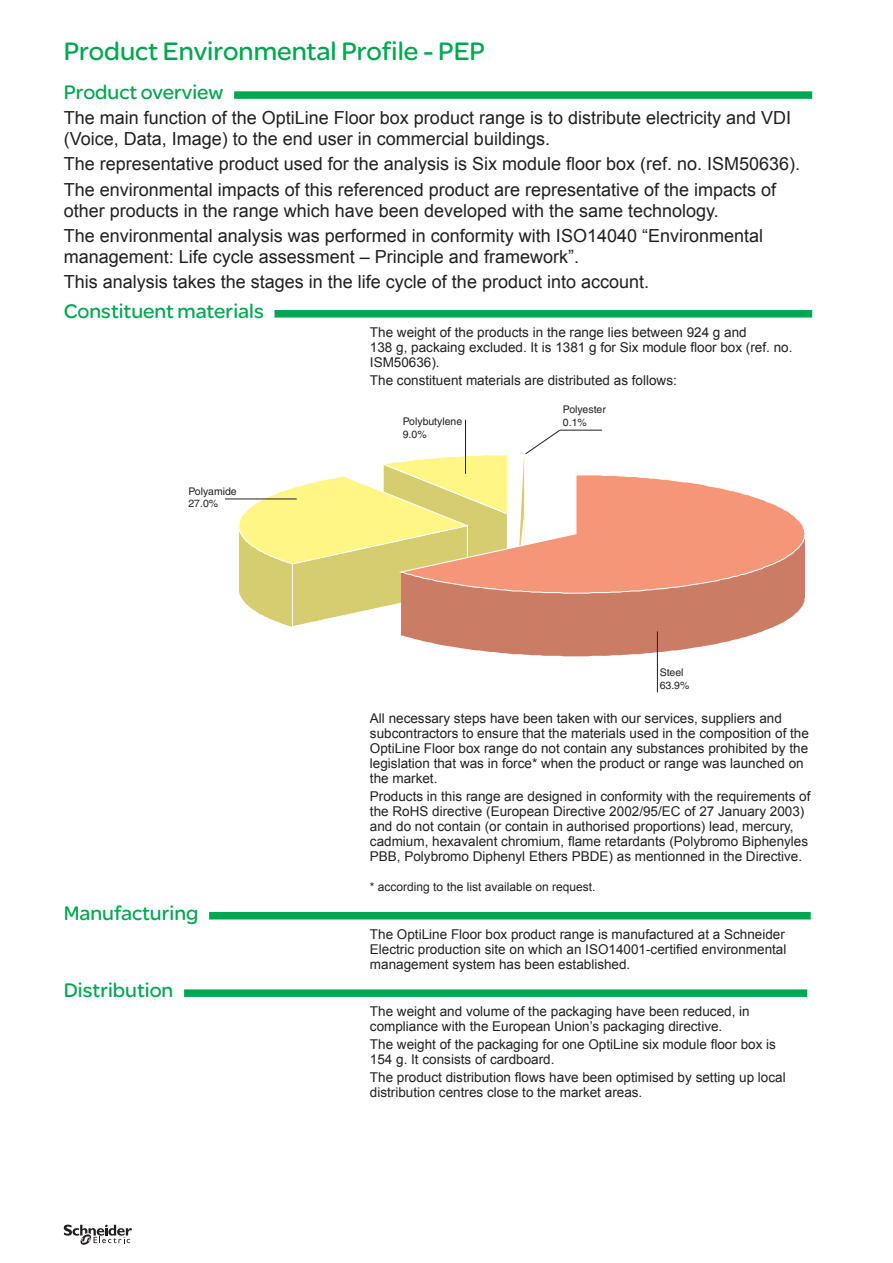
<style>
.page{position:relative;width:893px;height:1263px;background:#fff}
.page>*{position:absolute;margin:0;border:0;box-sizing:border-box;transform-origin:0 0}
.t1{font:27px "SE Optimist";color:#00a650}
.t2{font:21px "SE Optimist";color:#00a650}
.t3{font:18px/25.2px "Arial";color:#231f20}
.t4{font:13.5px/15px "Arial";color:#231f20}
.t5{font:12px "Arial";color:#231f20}
.t6{font:10.5px/12.6px "Helvetica";color:#231f20}
</style>
<div class="page">
<svg style="left:64px;top:1225px;width:68px;height:20px"></svg>
<div style="left:234px;top:91px;width:578px;height:8px;background:#00a650"></div>
<div style="left:274px;top:310px;width:538px;height:8px;background:#00a650"></div>
<div style="left:209px;top:912px;width:602px;height:8px;background:#00a650"></div>
<div style="left:184px;top:989px;width:623px;height:8px;background:#00a650"></div>
<svg style="left:238px;top:455px;width:269px;height:172px"></svg>
<svg style="left:401px;top:594px;width:404px;height:62px;fill:#cb7c64"></svg>
<svg style="left:399px;top:474px;width:406px;height:120px;background:#efaf88"></svg>
<hr style="left:225px;top:499px;width:72px;height:1px;background:#231f20">
<hr style="left:560px;top:430px;width:42px;height:1px;background:#231f20">
<hr style="left:657px;top:631px;width:1px;height:61px;background:#231f20">
<hr style="left:465px;top:420px;width:1px;height:54px;background:#231f20">
<svg style="left:518px;top:430px;width:42px;height:146px"></svg>
<h1 class="t1" style="left:64px;top:41px;width:423px">Product Environmental Profile - PEP</h1>
<h2 class="t2" style="left:64px;top:84px;width:161px">Product overview</h2>
<h3 class="t3" style="left:64px;top:107px;width:729px;line-height:21px">The main function of the OptiLine Floor box product range is to distribute electricity and VDI (Voice, Data, Image) to the end user in commercial buildings.</h3>
<h3 class="t3" style="left:64px;top:151px;width:738px">The representative product used for the analysis is Six module floor box (ref. no. ISM50636).<br>The environmental impacts of this referenced product are representative of the impacts of</h3>
<h3 class="t3" style="left:64px;top:198px;width:701px">other products in the range which have been developed with the same technology.<br>The environmental analysis was performed in conformity with ISO14040 “Environmental</h3>
<h3 class="t3" style="left:64px;top:244px;width:587px">management: Life cycle assessment – Principle and framework”.<br>This analysis takes the stages in the life cycle of the product into account.</h3>
<h2 class="t2" style="left:64px;top:303px;width:201px">Constituent materials</h2>
<p class="t4" style="left:370px;top:325px;width:424px">The weight of the products in the range lies between 924 g and<br>138 g, packaing excluded. It is 1381 g for Six module floor box (ref. no.<br>ISM50636).</p>
<p class="t4" style="left:370px;top:373px;width:308px">The constituent materials are distributed as follows:</p>
<p class="t6" style="left:188px;top:486px;width:50px">Polyamide<br>27.0%</p>
<h2 class="t2" style="left:64px;top:905px;width:136px">Manufacturing</h2>
<h2 class="t2" style="left:64px;top:983px;width:111px">Distribution</h2>
<p class="t6" style="left:403px;top:416px;width:61px">Polybutylene<br>9.0%</p>
<p class="t6" style="left:563px;top:404px;width:45px">Polyester<br>0.1%</p>
<p class="t6" style="left:660px;top:667px;width:31px">Steel<br>63.9%</p>
<p class="t4" style="left:370px;top:711px;width:440px">All necessary steps have been taken with our services, suppliers and subcontractors to ensure that the materials used in the composition of the OptiLine Floor box range do not contain any substances prohibited by the legislation that was in force* when the product or range was launched on the market.</p>
<p class="t4" style="left:370px;top:789px;width:442px">Products in this range are designed in conformity with the requirements of the RoHS directive (European Directive 2002/95/EC of 27 January 2003) and do not contain (or contain in authorised proportions) lead, mercury, cadmium, hexavalent chromium, flame retardants (Polybromo Biphenyles PBB, Polybromo Diphenyl Ethers PBDE) as mentionned in the Directive.</p>
<p class="t5" style="left:370px;top:880px;width:227px">* according to the list available on request.</p>
<p class="t4" style="left:370px;top:927px;width:418px;text-align:justify">The OptiLine Floor box product range is manufactured at a Schneider Electric production site on which an ISO14001-certified environmental management system has been established.</p>
<p class="t4" style="left:370px;top:1004px;width:381px">The weight and volume of the packaging have been reduced, in compliance with the European Union’s packaging directive.</p>
<p class="t4" style="left:370px;top:1037px;width:407px">The weight of the packaging for one OptiLine six module floor box is<br>154 g. It consists of cardboard.</p>
<p class="t4" style="left:370px;top:1070px;width:417px">The product distribution flows have been optimised by setting up local distribution centres close to the market areas.</p>
</div>
